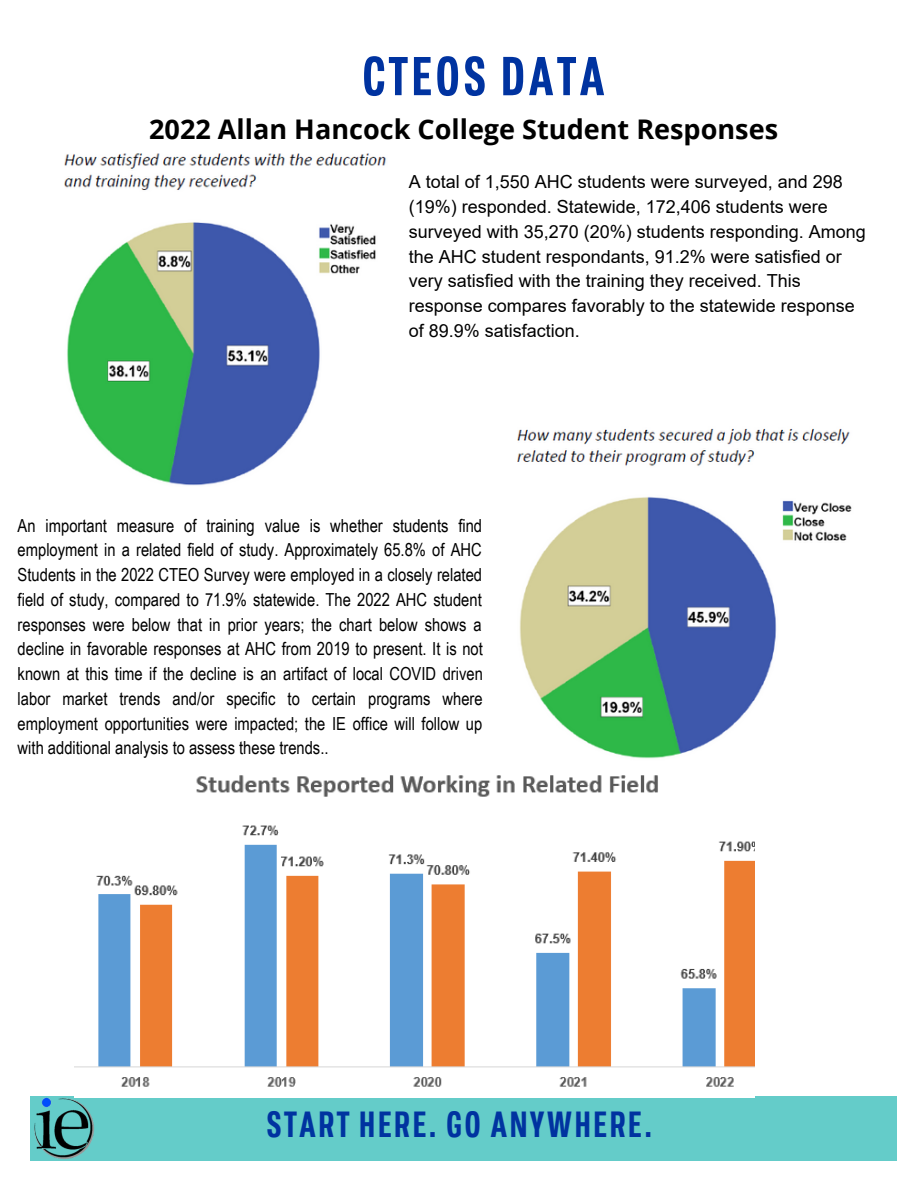
<style>
.page{position:relative;width:918px;height:1188px;background:#fff}
.page>*{position:absolute;margin:0;border:0;box-sizing:border-box;transform-origin:0 0}
.t1{font:700 54px "Tofino Cond";letter-spacing:.06em;color:#0033a0}
.t2{font:700 36px "Tofino Cond";letter-spacing:.06em;color:#0033a0}
.t3{font:700 27px "Open Sans";color:#000}
.t4{font:18px/24.8px "Arial Narrow";color:#000;text-align:justify}
.t5{font:18px/24.8px "Arial";color:#000}
</style>
<div class="page">
<div style="left:30px;top:1096px;width:867px;height:64px;background:#64ccc9"></div>
<img style="left:34px;top:1097px;width:60px;height:62px">
<img style="left:64px;top:154px;width:322px;height:332px">
<img style="left:517px;top:428px;width:335px;height:331px">
<img style="left:75px;top:775px;width:679px;height:323px">
<h1 class="t1" style="left:362px;top:54px;width:244px">CTEOS DATA</h1>
<h3 class="t3" style="left:149px;top:110px;width:630px">2022 Allan Hancock College Student Responses</h3>
<p class="t5" style="left:409px;top:170px;width:459px">A total of 1,550 AHC students were surveyed, and 298 (19%) responded. Statewide, 172,406 students were surveyed with 35,270 (20%) students responding. Among the AHC student respondants, 91.2% were satisfied or very satisfied with the training they received. This response compares favorably to the statewide response of 89.9% satisfaction.</p>
<p class="t4" style="left:18px;top:513px;width:467px">An important measure of training value is whether students find employment in a related field of study. Approximately 65.8% of AHC Students in the 2022 CTEO Survey were employed in a closely related field of study, compared to 71.9% statewide. The 2022 AHC student responses were below that in prior years; the chart below shows a decline in favorable responses at AHC from 2019 to present. It is not known at this time if the decline is an artifact of local COVID driven labor market trends and/or specific to certain programs where employment opportunities were impacted; the IE office will follow up with additional analysis to assess these trends..</p>
<h2 class="t2" style="left:267px;top:1109px;width:387px">START HERE. GO ANYWHERE.</h2>
</div>
